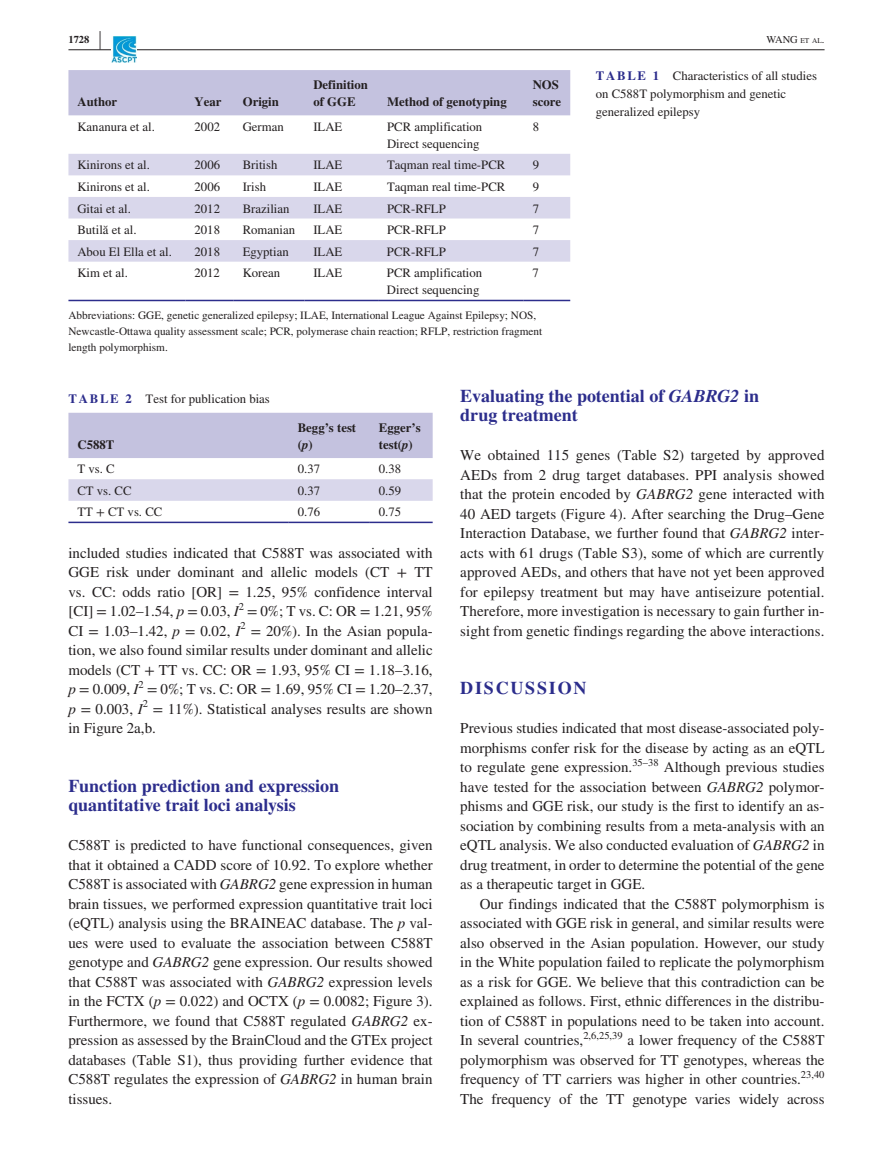
<style>
.page{position:relative;width:893px;height:1174px;background:#fff}
.page>*{position:absolute;margin:0;border:0;box-sizing:border-box;transform-origin:0 0}
.t1{font:700 25.95px "STIX";color:#231f20;scale:.36 1}
.t2{font:700 18px/19.5px "STIX";color:#2c2d8c}
.t3{font:700 18px "STIX";letter-spacing:.1em;color:#2c2d8c}
.t4{font:15px/19.5px "STIX";color:#231f20;text-align:justify}
.t5{font:12.75px/17.2px "STIX";color:#231f20}
.t6{font:700 12.75px/17.2px "STIX";color:#231f20}
.t7{font:11.25px/15.8px "STIX";color:#231f20}
.t8{font:10.5px "STIX";color:#231f20}
.t9{font:10.5px "STIX";color:#231f20}
.t10{font:700 10.5px "STIX";color:#231f20}
.s1{font-size:7.35px}
.s2{font-weight:700;color:#2c2d8c}
.s3{font-style:italic}
</style>
<div class="page">
<hr style="left:68px;top:49px;width:756px;height:1px;background:#231f20">
<img style="left:111px;top:37px;width:26px;height:25px">
<div style="left:68px;top:70px;width:502px;height:45px;background:#c4c2df"></div>
<svg style="left:68px;top:154px;width:502px;height:108px;fill:#d9d7eb"></svg>
<hr style="left:68px;top:300px;width:118px;height:1px;background:#2c2d8c">
<hr style="left:186px;top:300px;width:48px;height:1px;background:#2c2d8c">
<hr style="left:234px;top:300px;width:70px;height:1px;background:#2c2d8c">
<hr style="left:304px;top:300px;width:74px;height:1px;background:#2c2d8c">
<hr style="left:378px;top:300px;width:146px;height:1px;background:#2c2d8c">
<hr style="left:524px;top:300px;width:46px;height:1px;background:#2c2d8c">
<div style="left:68px;top:413px;width:365px;height:45px;background:#c4c2df"></div>
<div style="left:68px;top:479px;width:365px;height:22px;background:#d9d7eb"></div>
<hr style="left:68px;top:521px;width:221px;height:2px;background:#2c2d8c">
<hr style="left:289px;top:521px;width:81px;height:2px;background:#2c2d8c">
<hr style="left:370px;top:521px;width:63px;height:2px;background:#2c2d8c">
<p class="t10" style="left:68px;top:33px;width:22px">1728</p>
<h1 class="t1" style="left:99px;top:25px;width:7px">|</h1>
<p class="t9" style="left:766px;top:32px;width:60px">WANG <span class="s1">et al</span>.</p>
<p class="t6" style="left:77px;top:93px;width:41px">Author</p>
<p class="t6" style="left:195px;top:93px;width:28px">Year</p>
<p class="t6" style="left:243px;top:93px;width:38px">Origin</p>
<p class="t6" style="left:313px;top:76px;width:56px">Definition of GGE</p>
<p class="t6" style="left:387px;top:93px;width:121px">Method of genotyping</p>
<p class="t6" style="left:533px;top:76px;width:30px">NOS score</p>
<p class="t5" style="left:77px;top:118px;width:79px">Kananura et al.</p>
<p class="t5" style="left:195px;top:118px;width:27px">2002</p>
<p class="t5" style="left:243px;top:118px;width:43px">German</p>
<p class="t5" style="left:313px;top:118px;width:31px">ILAE</p>
<p class="t5" style="left:387px;top:118px;width:97px">PCR amplification<br>Direct sequencing</p>
<p class="t5" style="left:533px;top:118px;width:8px">8</p>
<p class="t5" style="left:77px;top:157px;width:74px">Kinirons et al.</p>
<p class="t5" style="left:195px;top:157px;width:27px">2006</p>
<p class="t5" style="left:243px;top:157px;width:36px">British</p>
<p class="t5" style="left:313px;top:157px;width:31px">ILAE</p>
<p class="t5" style="left:387px;top:157px;width:120px">Taqman real time-PCR</p>
<p class="t5" style="left:533px;top:157px;width:8px">9</p>
<p class="t5" style="left:77px;top:179px;width:74px">Kinirons et al.</p>
<p class="t5" style="left:195px;top:179px;width:27px">2006</p>
<p class="t5" style="left:243px;top:179px;width:25px">Irish</p>
<p class="t5" style="left:313px;top:179px;width:31px">ILAE</p>
<p class="t5" style="left:387px;top:179px;width:120px">Taqman real time-PCR</p>
<p class="t5" style="left:533px;top:179px;width:8px">9</p>
<p class="t5" style="left:77px;top:200px;width:55px">Gitai et al.</p>
<p class="t5" style="left:195px;top:200px;width:27px">2012</p>
<p class="t5" style="left:243px;top:200px;width:48px">Brazilian</p>
<p class="t5" style="left:313px;top:200px;width:31px">ILAE</p>
<p class="t5" style="left:387px;top:200px;width:60px">PCR-RFLP</p>
<p class="t5" style="left:533px;top:200px;width:8px">7</p>
<p class="t5" style="left:77px;top:222px;width:61px">Butilă et al.</p>
<p class="t5" style="left:195px;top:222px;width:27px">2018</p>
<p class="t5" style="left:243px;top:222px;width:54px">Romanian</p>
<p class="t5" style="left:313px;top:222px;width:31px">ILAE</p>
<p class="t5" style="left:387px;top:222px;width:60px">PCR-RFLP</p>
<p class="t5" style="left:533px;top:222px;width:8px">7</p>
<p class="t5" style="left:77px;top:244px;width:96px">Abou El Ella et al.</p>
<p class="t5" style="left:195px;top:244px;width:27px">2018</p>
<p class="t5" style="left:243px;top:244px;width:48px">Egyptian</p>
<p class="t5" style="left:313px;top:244px;width:31px">ILAE</p>
<p class="t5" style="left:387px;top:244px;width:60px">PCR-RFLP</p>
<p class="t5" style="left:533px;top:244px;width:8px">7</p>
<p class="t5" style="left:77px;top:265px;width:52px">Kim et al.</p>
<p class="t5" style="left:195px;top:265px;width:27px">2012</p>
<p class="t5" style="left:243px;top:265px;width:39px">Korean</p>
<p class="t5" style="left:313px;top:265px;width:31px">ILAE</p>
<p class="t5" style="left:387px;top:265px;width:97px">PCR amplification<br>Direct sequencing</p>
<p class="t5" style="left:533px;top:265px;width:8px">7</p>
<p class="t7" style="left:68px;top:308px;width:475px">Abbreviations: GGE, genetic generalized epilepsy; ILAE, International League Against Epilepsy; NOS,<br>Newcastle-Ottawa quality assessment scale; PCR, polymerase chain reaction; RFLP, restriction fragment length polymorphism.</p>
<p class="t5" style="left:596px;top:67px;width:223px;line-height:18px"><span class="s2">TABLE 1</span> Characteristics of all studies on C588T polymorphism and genetic generalized epilepsy</p>
<p class="t5" style="left:68px;top:391px;width:203px"><span class="s2">TABLE 2</span> Test for publication bias</p>
<p class="t6" style="left:77px;top:436px;width:38px">C588T</p>
<p class="t6" style="left:298px;top:418px;width:60px">Begg’s test (<span class="s3">p</span>)</p>
<p class="t6" style="left:379px;top:418px;width:43px">Egger’s test(<span class="s3">p</span>)</p>
<p class="t5" style="left:77px;top:461px;width:39px">T vs. C</p>
<p class="t5" style="left:298px;top:461px;width:24px">0.37</p>
<p class="t5" style="left:379px;top:461px;width:24px">0.38</p>
<p class="t5" style="left:77px;top:483px;width:56px">CT vs. CC</p>
<p class="t5" style="left:298px;top:483px;width:24px">0.37</p>
<p class="t5" style="left:379px;top:483px;width:24px">0.59</p>
<p class="t5" style="left:77px;top:504px;width:86px">TT + CT vs. CC</p>
<p class="t5" style="left:298px;top:504px;width:24px">0.76</p>
<p class="t5" style="left:379px;top:504px;width:24px">0.75</p>
<p class="t4" style="left:68px;top:544px;width:366px">included studies indicated that C588T was associated with GGE risk under dominant and allelic models (CT + TT vs. CC: odds ratio [OR] = 1.25, 95% confidence interval [CI] = 1.02–1.54, <span class="s3">p</span> = 0.03, <span class="s3">I</span></p>
<p class="t8" style="left:239px;top:599px;width:7px">2</p>
<p class="t4" style="left:247px;top:602px;width:187px">= 0%; T vs. C: OR = 1.21, 95%</p>
<p class="t4" style="left:68px;top:622px;width:173px">CI = 1.03–1.42, <span class="s3">p</span> = 0.02, <span class="s3">I</span></p>
<p class="t8" style="left:240px;top:618px;width:7px">2</p>
<p class="t4" style="left:68px;top:622px;width:366px;text-indent:182px">= 20%). In the Asian popula&shy;tion, we also found similar results under dominant and allelic models (CT + TT vs. CC: OR = 1.93, 95% CI = 1.18–3.16, <span class="s3">p</span> = 0.009, <span class="s3">I</span></p>
<p class="t8" style="left:139px;top:677px;width:7px">2</p>
<p class="t4" style="left:147px;top:680px;width:287px">= 0%; T vs. C: OR = 1.69, 95% CI = 1.20–2.37,</p>
<p class="t4" style="left:68px;top:700px;width:76px"><span class="s3">p</span> = 0.003, <span class="s3">I</span></p>
<p class="t8" style="left:143px;top:696px;width:7px">2</p>
<p class="t4" style="left:68px;top:700px;width:366px;text-indent:84px">= 11%). Statistical analyses results are shown in Figure 2a,b.</p>
<p class="t2" style="left:68px;top:776px;width:272px">Function prediction and expression quantitative trait loci analysis</p>
<p class="t4" style="left:68px;top:836px;width:366px">C588T is predicted to have functional consequences, given that it obtained a CADD score of 10.92. To explore whether C588T is associated with <span class="s3">GABRG2</span> gene expression in human brain tissues, we performed expression quantitative trait loci (eQTL) analysis using the BRAINEAC database. The <span class="s3">p</span> val&shy;ues were used to evaluate the association between C588T genotype and <span class="s3">GABRG2</span> gene expression. Our results showed that C588T was associated with <span class="s3">GABRG2</span> expression levels in the FCTX (<span class="s3">p</span> = 0.022) and OCTX (<span class="s3">p</span> = 0.0082; Figure 3).<br>Furthermore, we found that C588T regulated <span class="s3">GABRG2</span> ex&shy;pression as assessed by the BrainCloud and the GTEx project databases (Table S1), thus providing further evidence that C588T regulates the expression of <span class="s3">GABRG2</span> in human brain tissues.</p>
<p class="t2" style="left:460px;top:386px;width:300px">Evaluating the potential of <span class="s3">GABRG2</span> in drug treatment</p>
<p class="t4" style="left:460px;top:446px;width:366px">We obtained 115 genes (Table S2) targeted by approved AEDs from 2 drug target databases. PPI analysis showed that the protein encoded by <span class="s3">GABRG2</span> gene interacted with 40 AED targets (Figure 4). After searching the Drug–Gene Interaction Database, we further found that <span class="s3">GABRG2</span> inter&shy;acts with 61 drugs (Table S3), some of which are currently approved AEDs, and others that have not yet been approved for epilepsy treatment but may have antiseizure potential.<br>Therefore, more investigation is necessary to gain further in&shy;sight from genetic findings regarding the above interactions.</p>
<p class="t3" style="left:460px;top:677px;width:128px">DISCUSSION</p>
<p class="t4" style="left:460px;top:719px;width:366px">Previous studies indicated that most disease-associated poly&shy;morphisms confer risk for the disease by acting as an eQTL to regulate gene expression.</p>
<p class="t8" style="left:632px;top:755px;width:28px">35–38</p>
<p class="t4" style="left:460px;top:758px;width:366px;text-indent:204px">Although previous studies have tested for the association between <span class="s3">GABRG2</span> polymor&shy;phisms and GGE risk, our study is the first to identify an as&shy;sociation by combining results from a meta-analysis with an eQTL analysis. We also conducted evaluation of <span class="s3">GABRG2</span> in drug treatment, in order to determine the potential of the gene as a therapeutic target in GGE.</p>
<p class="t4" style="left:460px;top:895px;width:366px;text-indent:20px">Our findings indicated that the C588T polymorphism is associated with GGE risk in general, and similar results were also observed in the Asian population. However, our study in the White population failed to replicate the polymorphism as a risk for GGE. We believe that this contradiction can be explained as follows. First, ethnic differences in the distribu&shy;tion of C588T in populations need to be taken into account.<br>In several countries,</p>
<p class="t8" style="left:583px;top:1028px;width:41px">2,6,25,39</p>
<p class="t4" style="left:460px;top:1031px;width:366px;text-indent:167px">a lower frequency of the C588T polymorphism was observed for TT genotypes, whereas the frequency of TT carriers was higher in other countries.</p>
<p class="t8" style="left:801px;top:1067px;width:25px">23,40</p>
<p class="t4" style="left:460px;top:1090px;width:366px">The frequency of the TT genotype varies widely across</p>
</div>
